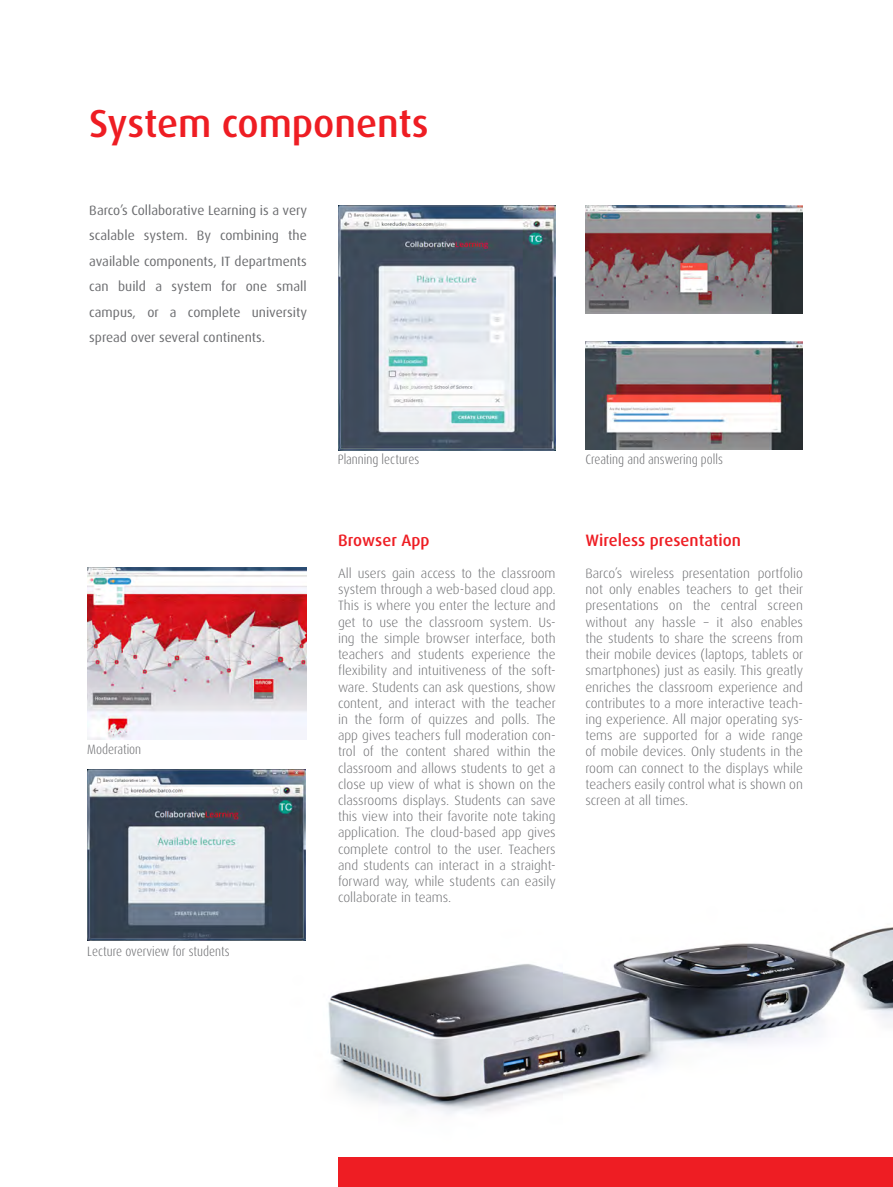
<style>
.page{position:relative;width:893px;height:1187px;background:#fff}
.page>*{position:absolute;margin:0;border:0;box-sizing:border-box;transform-origin:0 0}
.t1{font:500 39px "Dax Pro";color:#ee1d23}
.t2{font:500 16.5px "Dax Pro";color:#ee1d23}
.t3{font:300 13.5px/16.2px "Dax Pro";color:#6c6d70;text-align:justify}
.Dax_Light_9pt{font:13.5px/25.5px "Dax Pro";color:#6c6d70;text-align:justify}
.t4{font:300 condensed 13.5px "Dax Pro";color:#6c6d70}
</style>
<div class="page">
<img style="left:195px;top:668px;width:698px;height:446px">
<div style="left:338px;top:1157px;width:555px;height:29px;background:#ee1d23"></div>
<img style="left:338px;top:205px;width:218px;height:246px">
<img style="left:585px;top:205px;width:218px;height:109px">
<img style="left:585px;top:341px;width:218px;height:109px">
<img style="left:87px;top:769px;width:218px;height:171px">
<img style="left:88px;top:568px;width:218px;height:171px">
<p class="t1" style="left:89px;top:98px;width:341px">System components</p>
<p class="Dax_Light_9pt" style="left:89px;top:197px;width:219px">Barco’s Collaborative Learning is a very scalable system. By combining the available components, IT departments can build a system for one small campus, or a complete university spread over several continents.</p>
<p class="t4" style="left:87px;top:740px;width:56px">Moderation</p>
<p class="t4" style="left:87px;top:942px;width:144px">Lecture overview for students</p>
<p class="t4" style="left:338px;top:451px;width:83px">Planning lectures</p>
<p class="t4" style="left:585px;top:451px;width:139px">Creating and answering polls</p>
<p class="t2" style="left:338px;top:529px;width:93px">Browser App</p>
<p class="t3" style="left:338px;top:565px;width:219px">All users gain access to the classroom system through a web-based cloud app.<br>This is where you enter the lecture and get to use the classroom system. Us&shy;ing the simple browser interface, both teachers and students experience the flexibility and intuitiveness of the soft&shy;ware. Students can ask questions, show content, and interact with the teacher in the form of quizzes and polls. The app gives teachers full moderation con&shy;trol of the content shared within the classroom and allows students to get a close up view of what is shown on the classrooms displays. Students can save this view into their favorite note taking application. The cloud-based app gives complete control to the user. Teachers and students can interact in a straight&shy;forward way, while students can easily collaborate in teams.</p>
<p class="t2" style="left:585px;top:529px;width:157px">Wireless presentation</p>
<p class="t3" style="left:585px;top:565px;width:219px">Barco’s wireless presentation portfolio not only enables teachers to get their presentations on the central screen without any hassle – it also enables the students to share the screens from their mobile devices (laptops, tablets or smartphones) just as easily. This greatly enriches the classroom experience and contributes to a more interactive teach&shy;ing experience. All major operating sys&shy;tems are supported for a wide range of mobile devices. Only students in the room can connect to the displays while teachers easily control what is shown on screen at all times.</p>
</div>
